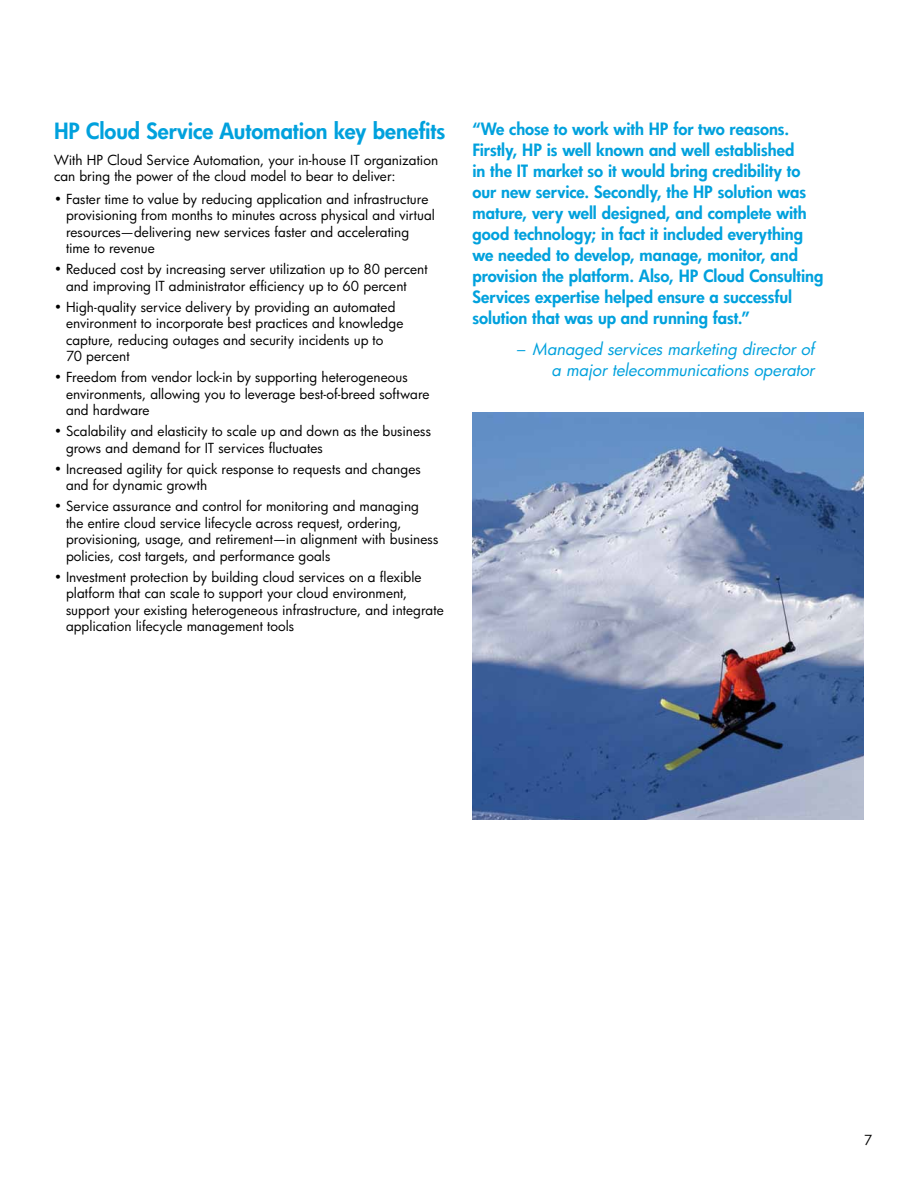
<style>
.page{position:relative;width:918px;height:1188px;background:#fff}
.page>*{position:absolute;margin:0;border:0;box-sizing:border-box;transform-origin:0 0}
.t1{font:800 21.75px "HP Futura";letter-spacing:-.005em;color:#00a1dd}
.t2{font:800 16.5px/21px "HP Futura";color:#00a1dd}
.t3{font:italic 16.5px/21px "HP Futura";letter-spacing:-.005em;color:#00a1dd;text-align:right}
.t4{font:13.5px/16.5px "HP Futura";color:#000}
</style>
<div class="page">
<img style="left:472px;top:413px;width:392px;height:406px">
<h1 class="t1" style="left:54px;top:117px;width:393px">HP Cloud Service Automation key benefits</h1>
<p class="t4" style="left:54px;top:151px;width:386px">With HP Cloud Service Automation, your in-house IT organization can bring the power of the cloud model to bear to deliver:</p>
<p class="t4" style="left:66px;top:190px;width:371px;text-indent:-12px">• Faster time to value by reducing application and infrastructure provisioning from months to minutes across physical and virtual resources—delivering new services faster and accelerating time to revenue</p>
<p class="t4" style="left:66px;top:261px;width:363px;text-indent:-12px">• Reduced cost by increasing server utilization up to 80 percent and improving IT administrator efficiency up to 60 percent</p>
<p class="t4" style="left:66px;top:298px;width:339px;text-indent:-12px">• High-quality service delivery by providing an automated environment to incorporate best practices and knowledge capture, reducing outages and security incidents up to<br>70 percent</p>
<p class="t4" style="left:66px;top:369px;width:365px;text-indent:-12px">• Freedom from vendor lock-in by supporting heterogeneous environments, allowing you to leverage best-of-breed software and hardware</p>
<p class="t4" style="left:66px;top:423px;width:367px;text-indent:-12px">• Scalability and elasticity to scale up and down as the business grows and demand for IT services fluctuates</p>
<p class="t4" style="left:66px;top:460px;width:356px;text-indent:-12px">• Increased agility for quick response to requests and changes and for dynamic growth</p>
<p class="t4" style="left:66px;top:498px;width:374px;text-indent:-12px">• Service assurance and control for monitoring and managing the entire cloud service lifecycle across request, ordering, provisioning, usage, and retirement—in alignment with business policies, cost targets, and performance goals</p>
<p class="t4" style="left:66px;top:568px;width:379px;text-indent:-12px">• Investment protection by building cloud services on a flexible platform that can scale to support your cloud environment, support your existing heterogeneous infrastructure, and integrate application lifecycle management tools</p>
<p class="t2" style="left:472px;top:118px;width:352px">“We chose to work with HP for two reasons.<br>Firstly, HP is well known and well established<br>in the IT market so it would bring credibility to our new service. Secondly, the HP solution was mature, very well designed, and complete with good technology; in fact it included everything we needed to develop, manage, monitor, and provision the platform. Also, HP Cloud Consulting Services expertise helped ensure a successful solution that was up and running fast.”</p>
<p class="t3" style="left:517px;top:338px;width:299px">– Managed services marketing director of a major telecommunications operator</p>
<p class="t4" style="left:864px;top:1132px;width:10px">7</p>
</div>
